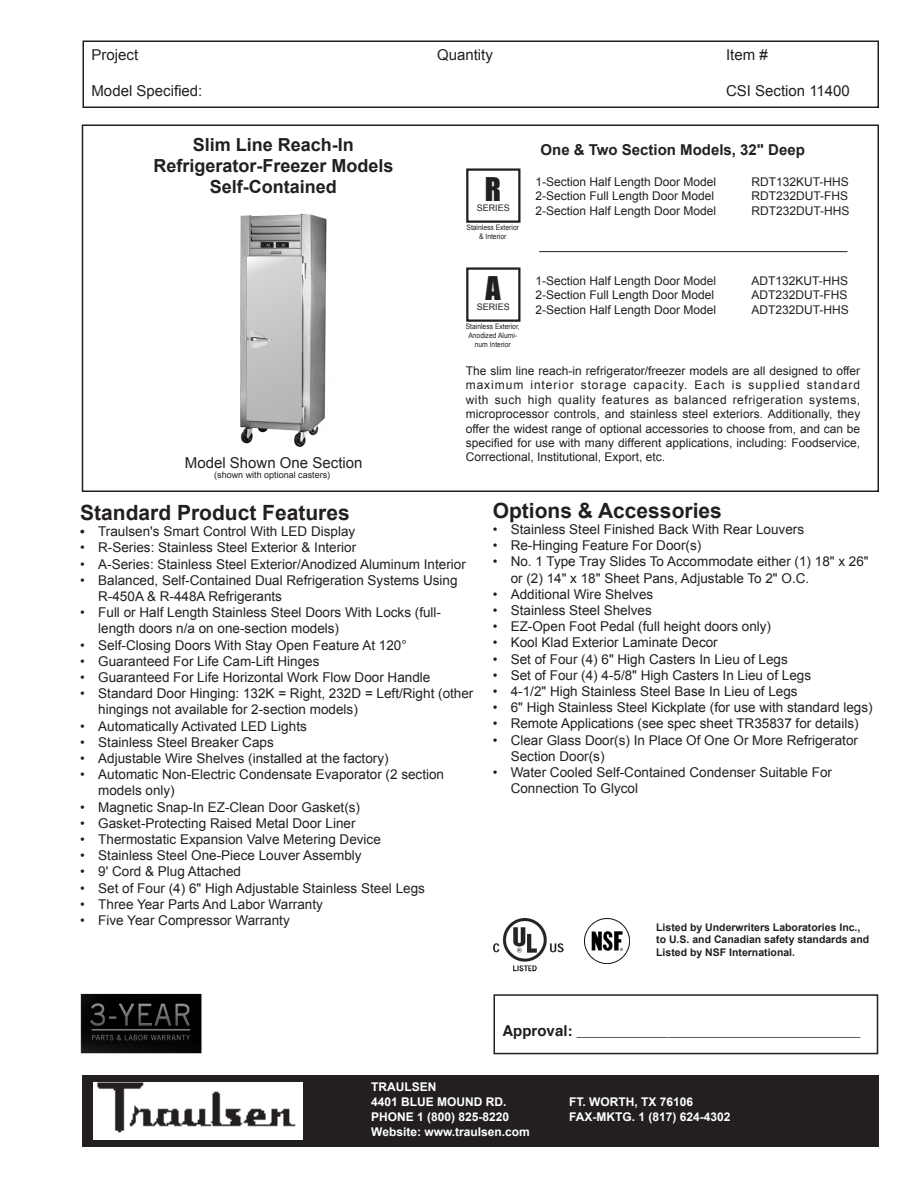
<style>
.page{position:relative;width:918px;height:1188px;background:#fff}
.page>*{position:absolute;margin:0;border:0;box-sizing:border-box;transform-origin:0 0}
.Lines_Above_Models{font:30px "Impact";color:#231f20}
.Features_Accessories{font:700 21px "Arial";color:#231f20}
.Photo_Headline{font:700 18px "Arial";color:#231f20}
.Features_Accessories-2{font:15px "Arial";color:#231f20}
.t1{font:700 15px "Helvetica";color:#231f20}
.Lines_Above_Models-2{font:700 15px "Arial";color:#231f20}
.Features_Accessories-3{font:13.5px/16.2px "Arial";color:#231f20}
.Models_Text{font:12px/14.4px "Arial";color:#231f20;text-align:justify}
.Lines_Above_Models-3{font:12px "Arial";color:#231f20}
.t2{font:700 12px "Arial";color:#fff}
.Listed_by_Classified{font:700 10.5px/12.6px "Arial";color:#231f20}
.Features_Accessories-4{font:9px "Arial";color:#231f20}
.Features_Accessories-5{font:7.5px/9px "Arial";color:#231f20;text-align:center;scale:.9 1}
.s1{font-family:"Times"}
</style>
<div class="page">
<div style="left:82px;top:124px;width:797px;height:368px;border:2px solid #231f20"></div>
<div style="left:494px;top:994px;width:384px;height:60px;border:2px solid #231f20"></div>
<img style="left:584px;top:918px;width:45px;height:45px">
<img style="left:494px;top:918px;width:70px;height:54px">
<div style="left:466px;top:168px;width:54px;height:55px;border:2px solid #231f20"></div>
<div style="left:466px;top:267px;width:54px;height:55px;border:2px solid #231f20"></div>
<hr style="left:539px;top:251px;width:309px;height:1px;background:#231f20">
<div style="left:82px;top:1076px;width:797px;height:72px;background:#231f20"></div>
<div style="left:82px;top:40px;width:797px;height:68px;border:2px solid #231f20"></div>
<img style="left:93px;top:1083px;width:210px;height:56px">
<img style="left:240px;top:213px;width:87px;height:233px">
<img style="left:80px;top:993px;width:122px;height:61px">
<p class="Features_Accessories-2" style="left:92px;top:45px;width:48px">Project</p>
<p class="Features_Accessories-2" style="left:437px;top:45px;width:57px">Quantity</p>
<p class="Features_Accessories-2" style="left:726px;top:45px;width:43px">Item #</p>
<p class="Features_Accessories-2" style="left:92px;top:81px;width:112px">Model Specified:</p>
<p class="Features_Accessories-2" style="left:726px;top:81px;width:125px">CSI Section 11400</p>
<p class="Photo_Headline" style="left:193px;top:133px;width:163px">Slim Line Reach-In</p>
<p class="Photo_Headline" style="left:153px;top:154px;width:242px">Refrigerator-Freezer Models</p>
<p class="Photo_Headline" style="left:210px;top:175px;width:129px">Self-Contained</p>
<p class="Features_Accessories-2" style="left:185px;top:453px;width:179px">Model Shown One Section</p>
<p class="Features_Accessories-4" style="left:214px;top:469px;width:118px">(shown with optional casters)</p>
<p class="Lines_Above_Models" style="left:485px;top:166px;width:18px">R</p>
<p class="Features_Accessories-4" style="left:477px;top:202px;width:35px">SERIES</p>
<p class="Features_Accessories-5" style="left:467px;top:223px;width:60px">Stainless Exterior</p>
<p class="Features_Accessories-5" style="left:479px;top:232px;width:32px">&amp; Interior</p>
<p class="Lines_Above_Models" style="left:485px;top:265px;width:17px">A</p>
<p class="Features_Accessories-4" style="left:477px;top:301px;width:35px">SERIES</p>
<p class="Lines_Above_Models-2" style="left:541px;top:140px;width:266px">One &amp; Two Section Models, 32" Deep</p>
<p class="Lines_Above_Models-3" style="left:536px;top:174px;width:182px">1-Section Half Length Door Model</p>
<p class="Lines_Above_Models-3" style="left:752px;top:174px;width:99px">RDT132KUT-HHS</p>
<p class="Lines_Above_Models-3" style="left:536px;top:188px;width:180px">2-Section Full Length Door Model</p>
<p class="Lines_Above_Models-3" style="left:752px;top:188px;width:98px">RDT232DUT-FHS</p>
<p class="Lines_Above_Models-3" style="left:536px;top:203px;width:182px">2-Section Half Length Door Model</p>
<p class="Lines_Above_Models-3" style="left:752px;top:203px;width:100px">RDT232DUT-HHS</p>
<p class="Lines_Above_Models-3" style="left:536px;top:273px;width:182px">1-Section Half Length Door Model</p>
<p class="Lines_Above_Models-3" style="left:752px;top:273px;width:98px">ADT132KUT-HHS</p>
<p class="Lines_Above_Models-3" style="left:536px;top:287px;width:180px">2-Section Full Length Door Model</p>
<p class="Lines_Above_Models-3" style="left:752px;top:287px;width:98px">ADT232DUT-FHS</p>
<p class="Lines_Above_Models-3" style="left:536px;top:302px;width:182px">2-Section Half Length Door Model</p>
<p class="Lines_Above_Models-3" style="left:752px;top:302px;width:99px">ADT232DUT-HHS</p>
<p class="Features_Accessories-5" style="left:466px;top:322px;width:62px">Stainless Exterior,</p>
<p class="Features_Accessories-5" style="left:468px;top:331px;width:56px">Anodized Alumi&shy;num Interior</p>
<p class="Models_Text" style="left:466px;top:364px;width:396px">The slim line reach-in refrigerator/freezer models are all designed to offer</p>
<p class="Models_Text" style="left:466px;top:378px;width:396px">maximum interior storage capacity. Each is supplied standard with such high quality features as balanced refrigeration systems, microprocessor controls, and stainless steel exteriors. Additionally, they offer the widest range of optional accessories to choose from, and can be</p>
<p class="Models_Text" style="left:466px;top:436px;width:396px">specified for use with many different applications, including: Foodservice,</p>
<p class="Models_Text" style="left:466px;top:450px;width:201px">Correctional, Institutional, Export, etc.</p>
<p class="Features_Accessories" style="left:80px;top:499px;width:271px">Standard Product Features</p>
<p class="Features_Accessories-3" style="left:80px;top:523px;width:277px"><span class="s1">•</span> Traulsen's Smart Control With LED Display</p>
<p class="Features_Accessories-3" style="left:80px;top:540px;width:278px">• R-Series: Stainless Steel Exterior &amp; Interior</p>
<p class="Features_Accessories-3" style="left:80px;top:556px;width:387px">• A-Series: Stainless Steel Exterior/Anodized Aluminum Interior</p>
<p class="Features_Accessories-3" style="left:80px;top:572px;width:379px">• Balanced, Self-Contained Dual Refrigeration Systems Using</p>
<p class="Features_Accessories-3" style="left:98px;top:588px;width:185px">R-450A &amp; R-448A Refrigerants</p>
<p class="Features_Accessories-3" style="left:80px;top:604px;width:362px">• Full or Half Length Stainless Steel Doors With Locks (full-</p>
<p class="Features_Accessories-3" style="left:98px;top:621px;width:242px">length doors n/a on one-section models)</p>
<p class="Features_Accessories-3" style="left:80px;top:637px;width:328px">• Self-Closing Doors With Stay Open Feature At 120°</p>
<p class="Features_Accessories-3" style="left:80px;top:653px;width:241px">• Guaranteed For Life Cam-Lift Hinges</p>
<p class="Features_Accessories-3" style="left:80px;top:669px;width:352px">• Guaranteed For Life Horizontal Work Flow Door Handle</p>
<p class="Features_Accessories-3" style="left:98px;top:685px;width:377px;text-indent:-18px">• Standard Door Hinging: 132K = Right, 232D = Left/Right (other hingings not available for 2-section models)</p>
<p class="Features_Accessories-3" style="left:80px;top:718px;width:228px">• Automatically Activated LED Lights</p>
<p class="Features_Accessories-3" style="left:80px;top:734px;width:195px">• Stainless Steel Breaker Caps</p>
<p class="Features_Accessories-3" style="left:80px;top:750px;width:310px">• Adjustable Wire Shelves (installed at the factory)</p>
<p class="Features_Accessories-3" style="left:80px;top:766px;width:365px">• Automatic Non-Electric Condensate Evaporator (2 section</p>
<p class="Features_Accessories-3" style="left:98px;top:783px;width:78px">models only)</p>
<p class="Features_Accessories-3" style="left:80px;top:799px;width:281px">• Magnetic Snap-In EZ-Clean Door Gasket(s)</p>
<p class="Features_Accessories-3" style="left:80px;top:815px;width:277px">• Gasket-Protecting Raised Metal Door Liner</p>
<p class="Features_Accessories-3" style="left:80px;top:831px;width:302px">• Thermostatic Expansion Valve Metering Device</p>
<p class="Features_Accessories-3" style="left:80px;top:847px;width:283px">• Stainless Steel One-Piece Louver Assembly</p>
<p class="Features_Accessories-3" style="left:80px;top:864px;width:162px">• 9' Cord &amp; Plug Attached</p>
<p class="Features_Accessories-3" style="left:80px;top:880px;width:346px">• Set of Four (4) 6" High Adjustable Stainless Steel Legs</p>
<p class="Features_Accessories-3" style="left:80px;top:896px;width:244px">• Three Year Parts And Labor Warranty</p>
<p class="Features_Accessories-3" style="left:80px;top:912px;width:211px">• Five Year Compressor Warranty</p>
<p class="Features_Accessories" style="left:493px;top:497px;width:231px">Options &amp; Accessories</p>
<p class="Features_Accessories-3" style="left:493px;top:521px;width:313px">• Stainless Steel Finished Back With Rear Louvers</p>
<p class="Features_Accessories-3" style="left:493px;top:537px;width:210px">• Re-Hinging Feature For Door(s)</p>
<p class="Features_Accessories-3" style="left:493px;top:554px;width:377px">• No. 1 Type Tray Slides To Accommodate either (1) 18" x 26"</p>
<p class="Features_Accessories-3" style="left:511px;top:570px;width:300px">or (2) 14" x 18" Sheet Pans, Adjustable To 2" O.C.</p>
<p class="Features_Accessories-3" style="left:493px;top:586px;width:162px">• Additional Wire Shelves</p>
<p class="Features_Accessories-3" style="left:493px;top:602px;width:161px">• Stainless Steel Shelves</p>
<p class="Features_Accessories-3" style="left:493px;top:618px;width:280px">• EZ-Open Foot Pedal (full height doors only)</p>
<p class="Features_Accessories-3" style="left:493px;top:635px;width:227px">• Kool Klad Exterior Laminate Decor</p>
<p class="Features_Accessories-3" style="left:493px;top:651px;width:297px">• Set of Four (4) 6" High Casters In Lieu of Legs</p>
<p class="Features_Accessories-3" style="left:493px;top:667px;width:320px">• Set of Four (4) 4-5/8" High Casters In Lieu of Legs</p>
<p class="Features_Accessories-3" style="left:493px;top:683px;width:306px">• 4-1/2" High Stainless Steel Base In Lieu of Legs</p>
<p class="Features_Accessories-3" style="left:493px;top:699px;width:381px">• 6" High Stainless Steel Kickplate (for use with standard legs)</p>
<p class="Features_Accessories-3" style="left:493px;top:716px;width:367px">• Remote Applications (see spec sheet TR35837 for details)</p>
<p class="Features_Accessories-3" style="left:511px;top:732px;width:349px;text-indent:-18px">• Clear Glass Door(s) In Place Of One Or More Refrigerator<br>Section Door(s)</p>
<p class="Features_Accessories-3" style="left:493px;top:764px;width:341px">• Water Cooled Self-Contained Condenser Suitable For</p>
<p class="Features_Accessories-3" style="left:511px;top:780px;width:129px">Connection To Glycol</p>
<p class="Listed_by_Classified" style="left:656px;top:921px;width:214px">Listed by Underwriters Laboratories Inc., to U.S. and Canadian safety standards and<br>Listed by NSF International.</p>
<p class="t1" style="left:502px;top:1018px;width:359px">Approval: __________________________________</p>
<p class="t2" style="left:371px;top:1079px;width:67px">TRAULSEN</p>
<p class="t2" style="left:371px;top:1094px;width:137px">4401 BLUE MOUND RD.</p>
<p class="t2" style="left:569px;top:1094px;width:126px">FT. WORTH, TX 76106</p>
<p class="t2" style="left:371px;top:1109px;width:140px">PHONE 1 (800) 825-8220</p>
<p class="t2" style="left:569px;top:1109px;width:163px">FAX-MKTG. 1 (817) 624-4302</p>
<p class="t2" style="left:371px;top:1124px;width:160px">Website: www.traulsen.com</p>
</div>
